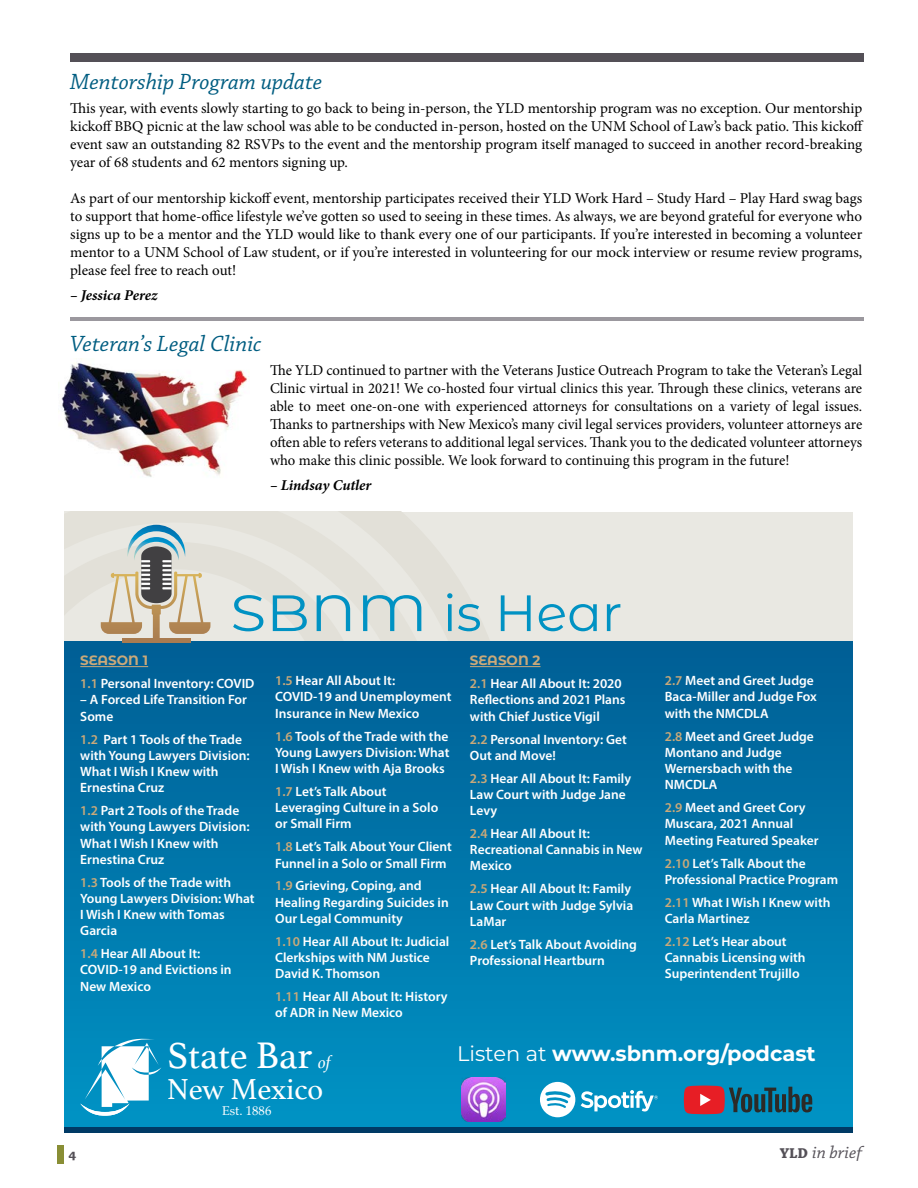
<style>
.page{position:relative;width:918px;height:1188px;background:#fff}
.page>*{position:absolute;margin:0;border:0;box-sizing:border-box;transform-origin:0 0}
.t1{font:51px "Montserrat Alternates";color:#0092c3;scale:1.14 1}
.t2{font:38.85px "Athelas";color:#fff}
.t3{font:30.3px "Athelas";letter-spacing:-.01em;color:#fff}
.t4{font:italic 23.25px "Chaparral Pro";color:#005d81}
.t5{font:700 21px "Montserrat";color:#fff}
.t6{font:italic 18px "Chaparral Pro";color:#545057}
.t7{font:15px/18px "Minion Pro";letter-spacing:-.005em;color:#000;text-align:justify}
.t8{font:italic 700 15px "Minion Pro";letter-spacing:-.005em;color:#000}
.t9{font:600 13.5px/16.2px "Myriad Pro";color:#fff}
.t10{font:700 13.5px "Montserrat Alternates";color:#caa979}
.t11{font:700 13.5px "Chaparral Pro";color:#545057}
.t12{font:12.75px "Palatino";color:#fff}
.s1{color:#caa979}
.s2{font-style:italic;font-size:18px}
.s3{font-weight:400}
.s4{font-weight:700;font-style:normal;font-size:15px}
</style>
<div class="page">
<div style="left:57px;top:1145px;width:7px;height:18px;background:#898e35"></div>
<div style="left:70px;top:53px;width:794px;height:8px;background:#545057"></div>
<img style="left:61px;top:358px;width:188px;height:119px">
<div style="left:64px;top:512px;width:788px;height:193px;background:#e9e8e2"></div>
<svg style="left:64px;top:622px;width:268px;height:20px"></svg>
<div style="left:64px;top:642px;width:788px;height:485px;background:linear-gradient(to bottom,#005e94,#0093c4)"></div>
<img style="left:461px;top:1078px;width:44px;height:44px">
<svg style="left:540px;top:1082px;width:35px;height:35px"></svg>
<svg style="left:581px;top:1090px;width:77px;height:22px"></svg>
<svg style="left:684px;top:1086px;width:128px;height:28px;background:#535469"></svg>
<div style="left:64px;top:1127px;width:788px;height:6px;background:#003a65"></div>
<div style="left:122px;top:638px;width:69px;height:5px;background:#a97b50"></div>
<svg style="left:101px;top:525px;width:109px;height:115px"></svg>
<hr style="left:80px;top:666px;width:68px;height:1px;background:#caa979">
<hr style="left:470px;top:666px;width:71px;height:1px;background:#caa979">
<svg style="left:80px;top:1038px;width:81px;height:78px"></svg>
<hr style="left:70px;top:318px;width:794px;height:3px;background:#9b989e">
<h3 class="t4" style="left:70px;top:68px;width:253px">Mentorship Program update</h3>
<p class="t7" style="left:70px;top:100px;width:795px">This year, with events slowly starting to go back to being in-person, the YLD mentorship program was no exception. Our mentorship kickoff BBQ picnic at the law school was able to be conducted in-person, hosted on the UNM School of Law’s back patio. This kickoff event saw an outstanding 82 RSVPs to the event and the mentorship program itself managed to succeed in another record-breaking year of 68 students and 62 mentors signing up.</p>
<p class="t7" style="left:70px;top:190px;width:794px">As part of our mentorship kickoff event, mentorship participates received their YLD Work Hard – Study Hard – Play Hard swag bags to support that home-office lifestyle we’ve gotten so used to seeing in these times. As always, we are beyond grateful for everyone who signs up to be a mentor and the YLD would like to thank every one of our participants. If you’re interested in becoming a volunteer mentor to a UNM School of Law student, or if you’re interested in volunteering for our mock interview or resume review programs, please feel free to reach out!</p>
<p class="t8" style="left:70px;top:285px;width:89px">– Jessica Perez</p>
<h3 class="t4" style="left:70px;top:330px;width:193px">Veteran’s Legal Clinic</h3>
<p class="t7" style="left:270px;top:362px;width:594px">The YLD continued to partner with the Veterans Justice Outreach Program to take the Veteran’s Legal Clinic virtual in 2021! We co-hosted four virtual clinics this year. Through these clinics, veterans are able to meet one-on-one with experienced attorneys for consultations on a variety of legal issues.<br>Thanks to partnerships with New Mexico’s many civil legal services providers, volunteer attorneys are often able to refers veterans to additional legal services. Thank you to the dedicated volunteer attorneys who make this clinic possible. We look forward to continuing this program in the future!</p>
<p class="t8" style="left:270px;top:475px;width:103px">– Lindsay Cutler</p>
<h1 class="t1" style="left:230px;top:578px;width:345px">SBNM is Hear</h1>
<p class="t10" style="left:80px;top:651px;width:69px">SEASON 1</p>
<p class="t9" style="left:80px;top:675px;width:176px"><span class="s1">1.1</span> Personal Inventory: COVID</p>
<p class="t9" style="left:80px;top:691px;width:168px">– A Forced Life Transition For<br>Some</p>
<p class="t9" style="left:80px;top:731px;width:171px"><span class="s1">1.2</span> Part 1 Tools of the Trade with Young Lawyers Division:<br>What I Wish I Knew with<br>Ernestina Cruz</p>
<p class="t9" style="left:80px;top:802px;width:171px"><span class="s1">1.2</span> Part 2 Tools of the Trade with Young Lawyers Division:<br>What I Wish I Knew with<br>Ernestina Cruz</p>
<p class="t9" style="left:80px;top:874px;width:176px"><span class="s1">1.3</span> Tools of the Trade with<br>Young Lawyers Division: What<br>I Wish I Knew with Tomas<br>Garcia</p>
<p class="t9" style="left:80px;top:945px;width:153px"><span class="s1">1.4</span> Hear All About It:<br>COVID-19 and Evictions in<br>New Mexico</p>
<p class="t9" style="left:275px;top:672px;width:178px"><span class="s1">1.5</span> Hear All About It:<br>COVID-19 and Unemployment<br>Insurance in New Mexico</p>
<p class="t9" style="left:275px;top:728px;width:176px;text-align:justify"><span class="s1">1.6</span> Tools of the Trade with the Young Lawyers Division: What I Wish I Knew with Aja Brooks</p>
<p class="t9" style="left:275px;top:783px;width:165px"><span class="s1">1.7</span> Let’s Talk About<br>Leveraging Culture in a Solo or Small Firm</p>
<p class="t9" style="left:275px;top:838px;width:178px"><span class="s1">1.8</span> Let’s Talk About Your Client<br>Funnel in a Solo or Small Firm</p>
<p class="t9" style="left:275px;top:878px;width:175px"><span class="s1">1.9</span> Grieving, Coping, and<br>Healing Regarding Suicides in<br>Our Legal Community</p>
<p class="t9" style="left:275px;top:933px;width:176px"><span class="s1">1.10</span> Hear All About It: Judicial<br>Clerkships with NM Justice<br>David K. Thomson</p>
<p class="t9" style="left:275px;top:988px;width:174px"><span class="s1">1.11</span> Hear All About It: History of ADR in New Mexico</p>
<p class="t10" style="left:470px;top:651px;width:72px">SEASON 2</p>
<p class="t9" style="left:470px;top:675px;width:157px"><span class="s1">2.1</span> Hear All About It: 2020<br>Reflections and 2021 Plans with Chief Justice Vigil</p>
<p class="t9" style="left:470px;top:731px;width:159px"><span class="s1">2.2</span> Personal Inventory: Get<br>Out and Move!</p>
<p class="t9" style="left:470px;top:770px;width:163px"><span class="s1">2.3</span> Hear All About It: Family<br>Law Court with Judge Jane<br>Levy</p>
<p class="t9" style="left:470px;top:825px;width:174px"><span class="s1">2.4</span> Hear All About It:<br>Recreational Cannabis in New<br>Mexico</p>
<p class="t9" style="left:470px;top:880px;width:165px"><span class="s1">2.5</span> Hear All About It: Family<br>Law Court with Judge Sylvia<br>LaMar</p>
<p class="t9" style="left:470px;top:936px;width:169px"><span class="s1">2.6</span> Let’s Talk About Avoiding<br>Professional Heartburn</p>
<p class="t9" style="left:665px;top:672px;width:154px"><span class="s1">2.7</span> Meet and Greet Judge<br>Baca-Miller and Judge Fox with the NMCDLA</p>
<p class="t9" style="left:665px;top:728px;width:151px"><span class="s1">2.8</span> Meet and Greet Judge<br>Montano and Judge<br>Wernersbach with the<br>NMCDLA</p>
<p class="t9" style="left:665px;top:799px;width:155px"><span class="s1">2.9</span> Meet and Greet Cory<br>Muscara, 2021 Annual<br>Meeting Featured Speaker</p>
<p class="t9" style="left:665px;top:855px;width:175px"><span class="s1">2.10</span> Let’s Talk About the<br>Professional Practice Program</p>
<p class="t9" style="left:665px;top:894px;width:167px"><span class="s1">2.11</span> What I Wish I Knew with<br>Carla Martinez</p>
<p class="t9" style="left:665px;top:933px;width:142px"><span class="s1">2.12</span> Let’s Hear about<br>Cannabis Licensing with<br>Superintendent Trujillo</p>
<h2 class="t2" style="left:167px;top:1025px;width:165px">State Bar <span class="s2">of</span></h2>
<h3 class="t3" style="left:167px;top:1065px;width:157px">New Mexico</h3>
<p class="t12" style="left:222px;top:1100px;width:51px">Est. 1886</p>
<h3 class="t5" style="left:457px;top:1039px;width:360px"><span class="s3">Listen at</span> www.sbnm.org/podcast</h3>
<p class="t11" style="left:69px;top:1146px;width:9px">4</p>
<h3 class="t6" style="left:780px;top:1142px;width:84px"><span class="s4">YLD</span> in brief</h3>
</div>
